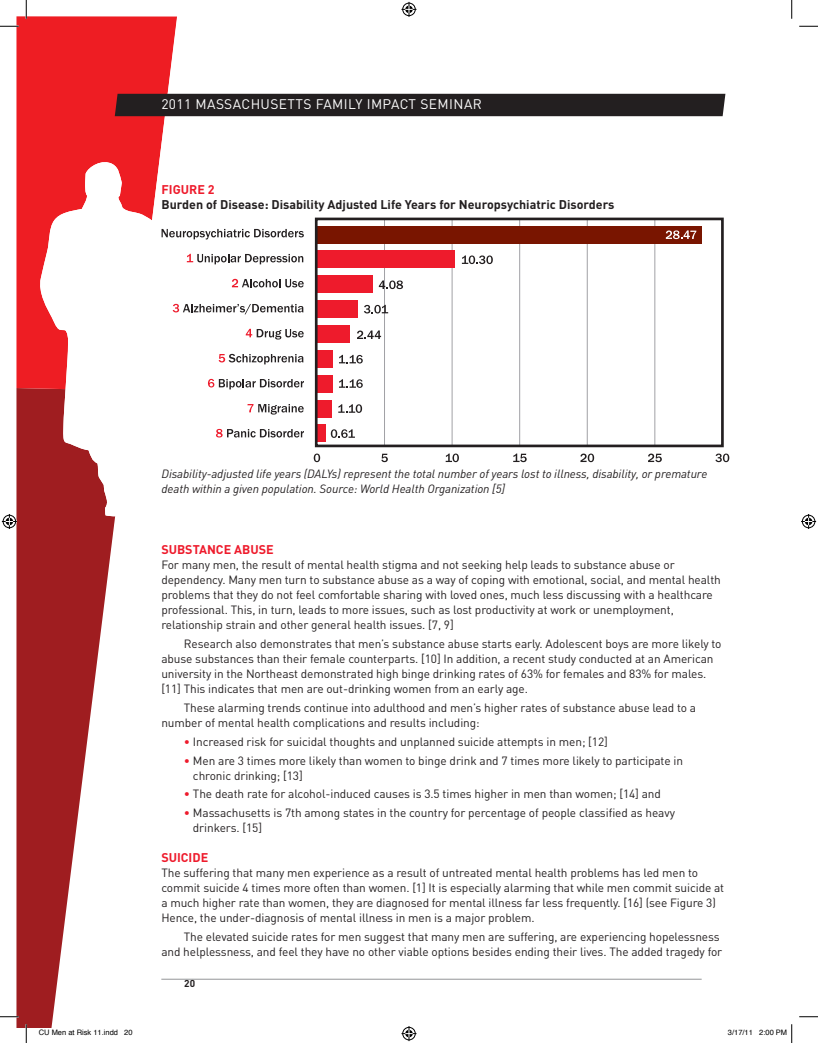
<style>
.page{position:relative;width:818px;height:1043px;background:#fff}
.page>*{position:absolute;margin:0;border:0;box-sizing:border-box;transform-origin:0 0}
.t1{font:13.75px "DIN";letter-spacing:.03em;color:#fff}
.Sub-RedCaps{font:700 12.5px/15px "DIN";color:#231f20}
.Sub-RedCaps-2{font:700 12.5px "DIN";color:#ee1b2c}
.Text-Indent{font:11.88px/15px "DIN";letter-spacing:-.01em;color:#231f20}
.Text{font:11.88px/15px "DIN";letter-spacing:-.01em;color:#231f20}
.Text-2{font:italic 11.88px/15px "DIN";letter-spacing:-.01em;color:#231f20}
.t2{font:700 10px "DIN";color:#231f20}
.t3{font:7.5px "Helvetica";color:#000}
.s1{color:#ee1b2c}
</style>
<div class="page">
<svg style="left:16px;top:389px;width:100px;height:639px;fill:#9f1d20"></svg>
<svg style="left:16px;top:16px;width:161px;height:373px;fill:#ee1d23"></svg>
<svg style="left:37px;top:158px;width:115px;height:358px"></svg>
<div style="left:115px;top:94px;width:610px;height:22px;background:#231f20"></div>
<hr style="left:161px;top:978px;width:540px;height:1px;background:#939598">
<svg style="left:314px;top:453px;width:6px;height:9px"></svg>
<svg style="left:381px;top:453px;width:7px;height:9px"></svg>
<svg style="left:445px;top:453px;width:14px;height:9px"></svg>
<svg style="left:513px;top:453px;width:13px;height:9px"></svg>
<svg style="left:580px;top:453px;width:14px;height:9px"></svg>
<svg style="left:648px;top:453px;width:13px;height:9px"></svg>
<svg style="left:715px;top:453px;width:14px;height:9px"></svg>
<hr style="left:384px;top:219px;width:1px;height:227px;background:#a1a1a5">
<hr style="left:451px;top:219px;width:1px;height:227px;background:#a1a1a5">
<hr style="left:519px;top:219px;width:1px;height:227px;background:#a1a1a5">
<hr style="left:587px;top:219px;width:1px;height:227px;background:#a1a1a5">
<hr style="left:654px;top:219px;width:1px;height:227px;background:#a1a1a5">
<div style="left:317px;top:225px;width:384px;height:18px;background:#791500"></div>
<div style="left:317px;top:250px;width:138px;height:18px;background:#ee1b2c"></div>
<div style="left:317px;top:275px;width:55px;height:18px;background:#ee1b2c"></div>
<div style="left:317px;top:300px;width:40px;height:18px;background:#ee1b2c"></div>
<div style="left:317px;top:325px;width:33px;height:18px;background:#ee1b2c"></div>
<div style="left:317px;top:350px;width:15px;height:18px;background:#ee1b2c"></div>
<div style="left:317px;top:375px;width:15px;height:18px;background:#ee1b2c"></div>
<div style="left:317px;top:399px;width:15px;height:18px;background:#ee1b2c"></div>
<div style="left:317px;top:424px;width:8px;height:18px;background:#ee1b2c"></div>
<div style="left:315px;top:218px;width:408px;height:229px;border:3px solid #231f20"></div>
<svg style="left:161px;top:229px;width:143px;height:10px"></svg>
<svg style="left:187px;top:254px;width:116px;height:10px"></svg>
<svg style="left:232px;top:279px;width:72px;height:8px"></svg>
<svg style="left:173px;top:304px;width:130px;height:10px"></svg>
<svg style="left:246px;top:329px;width:58px;height:10px"></svg>
<svg style="left:219px;top:354px;width:84px;height:10px"></svg>
<svg style="left:208px;top:379px;width:96px;height:10px"></svg>
<svg style="left:247px;top:404px;width:57px;height:10px"></svg>
<svg style="left:216px;top:429px;width:88px;height:8px"></svg>
<svg style="left:665px;top:230px;width:31px;height:9px"></svg>
<svg style="left:462px;top:255px;width:31px;height:9px"></svg>
<svg style="left:379px;top:280px;width:24px;height:9px"></svg>
<svg style="left:364px;top:305px;width:24px;height:8px"></svg>
<svg style="left:357px;top:330px;width:24px;height:9px"></svg>
<svg style="left:339px;top:355px;width:24px;height:8px"></svg>
<svg style="left:339px;top:379px;width:24px;height:9px"></svg>
<svg style="left:338px;top:404px;width:24px;height:9px"></svg>
<svg style="left:331px;top:429px;width:24px;height:9px"></svg>
<svg style="left:0;top:25px;width:19px;height:2px"></svg>
<svg style="left:799px;top:25px;width:19px;height:2px"></svg>
<svg style="left:0;top:1015px;width:19px;height:2px"></svg>
<svg style="left:799px;top:1016px;width:19px;height:1px"></svg>
<svg style="left:25px;top:0;width:2px;height:19px"></svg>
<svg style="left:25px;top:1024px;width:2px;height:18px"></svg>
<svg style="left:791px;top:0;width:1px;height:19px"></svg>
<svg style="left:401px;top:2px;width:15px;height:15px"></svg>
<svg style="left:401px;top:1026px;width:15px;height:15px"></svg>
<svg style="left:2px;top:514px;width:15px;height:15px"></svg>
<svg style="left:801px;top:514px;width:15px;height:15px"></svg>
<svg style="left:39px;top:1027px;width:77px;height:1px"></svg>
<svg style="left:791px;top:1024px;width:1px;height:18px"></svg>
<p class="t1" style="left:161px;top:96px;width:322px">2011 MASSACHUSETTS FAMILY IMPACT SEMINAR</p>
<p class="Sub-RedCaps" style="left:161px;top:182px;width:454px"><span class="s1">FIGURE 2<br></span>Burden of Disease: Disability Adjusted Life Years for Neuropsychiatric Disorders</p>
<p class="Text-2" style="left:161px;top:466px;width:547px">Disability-adjusted life years (DALYs) represent the total number of years lost to illness, disability, or premature death within a given population. Source: World Health Organization [5]</p>
<p class="Sub-RedCaps-2" style="left:161px;top:541px;width:114px">SUBSTANCE ABUSE</p>
<p class="Text" style="left:161px;top:557px;width:561px">For many men, the result of mental health stigma and not seeking help leads to substance abuse or dependency. Many men turn to substance abuse as a way of coping with emotional, social, and mental health problems that they do not feel comfortable sharing with loved ones, much less discussing with a healthcare professional. This, in turn, leads to more issues, such as lost productivity at work or unemployment, relationship strain and other general health issues. [7, 9]</p>
<p class="Text-Indent" style="left:161px;top:636px;width:561px;text-indent:22px">Research also demonstrates that men’s substance abuse starts early. Adolescent boys are more likely to abuse substances than their female counterparts. [10] In addition, a recent study conducted at an American university in the Northeast demonstrated high binge drinking rates of 63% for females and 83% for males. [11] This indicates that men are out-drinking women from an early age.</p>
<p class="Text-Indent" style="left:161px;top:700px;width:536px;text-indent:22px">These alarming trends continue into adulthood and men’s higher rates of substance abuse lead to a number of mental health complications and results including:</p>
<p class="Text-Indent" style="left:184px;top:733px;width:425px"><span class="s1">•</span> Increased risk for suicidal thoughts and unplanned suicide attempts in men; [12]</p>
<p class="Text-Indent" style="left:193px;top:752px;width:491px;text-indent:-9px"><span class="s1">•</span> Men are 3 times more likely than women to binge drink and 7 times more likely to participate in chronic drinking; [13]</p>
<p class="Text-Indent" style="left:184px;top:786px;width:478px"><span class="s1">•</span> The death rate for alcohol-induced causes is 3.5 times higher in men than women; [14] and</p>
<p class="Text-Indent" style="left:193px;top:805px;width:483px;text-indent:-9px"><span class="s1">•</span> Massachusetts is 7th among states in the country for percentage of people classified as heavy drinkers. [15]</p>
<p class="Sub-RedCaps-2" style="left:161px;top:849px;width:48px">SUICIDE</p>
<p class="Text" style="left:161px;top:865px;width:564px">The suffering that many men experience as a result of untreated mental health problems has led men to commit suicide 4 times more often than women. [1] It is especially alarming that while men commit suicide at a much higher rate than women, they are diagnosed for mental illness far less frequently. [16] (see Figure 3)<br>Hence, the under-diagnosis of mental illness in men is a major problem.</p>
<p class="Text-Indent" style="left:161px;top:928px;width:562px;text-align:right">The elevated suicide rates for men suggest that many men are suffering, are experiencing hopelessness<br>and helplessness, and feel they have no other viable options besides ending their lives. The added tragedy for</p>
<p class="t2" style="left:184px;top:976px;width:12px">20</p>
<p class="t3" style="left:39px;top:1027px;width:95px">CU Men at Risk 11.indd 20</p>
<p class="t3" style="left:728px;top:1027px;width:61px">3/17/11 2:00 PM</p>
</div>
